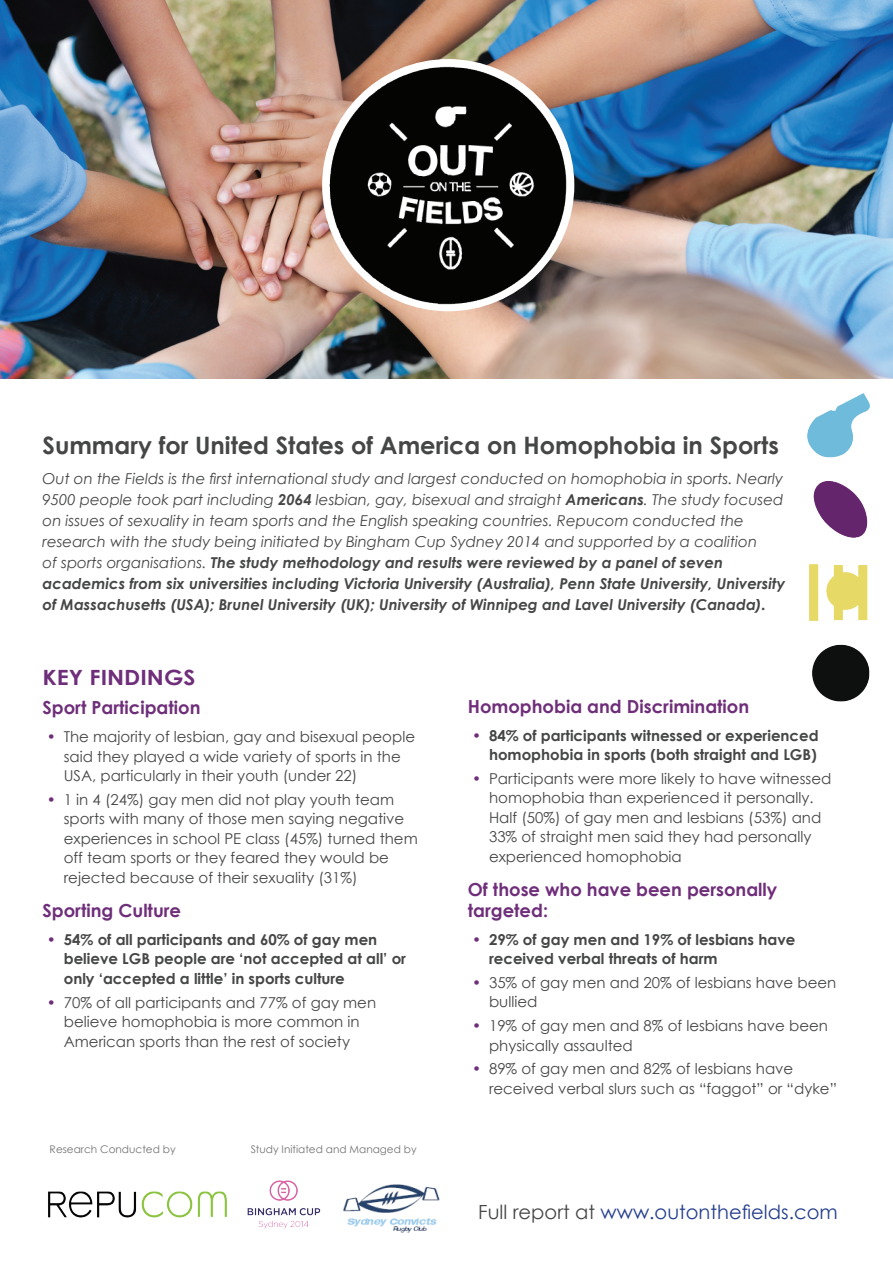
<style>
.page{position:relative;width:893px;height:1263px;background:#fff}
.page>*{position:absolute;margin:0;border:0;box-sizing:border-box;transform-origin:0 0}
.t1{font:700 24px "Century Gothic";color:#454646}
.t2{font:700 21px "Century Gothic";color:#6f2e7a;scale:1.1 1}
.t3{font:19.5px "Century Gothic";color:#253f8e}
.t4{font:700 18px/21px "Century Gothic";color:#6f2e7a}
.t5{font:15px/19.5px "Century Gothic";color:#454646}
.t6{font:italic 15px/21px "Century Gothic";color:#454646}
.t7{font:700 15px/19.5px "Century Gothic";color:#454646}
.t8{font:10.5px "Century Gothic";color:#737373}
.s1{font-weight:700}
.s2{color:#6f2e7a}
.s3{font-weight:400;color:#6f2e7a}
.s4{color:#454646}
</style>
<div class="page">
<img style="left:0;top:0;width:892px;height:378px">
<img style="left:316px;top:62px;width:261px;height:252px">
<img style="left:791px;top:373px;width:96px;height:329px">
<img style="left:343px;top:1184px;width:97px;height:49px">
<img style="left:48px;top:1191px;width:179px;height:27px">
<img style="left:247px;top:1180px;width:74px;height:49px">
<h1 class="t1" style="left:43px;top:427px;width:738px">Summary for United States of America on Homophobia in Sports</h1>
<p class="t6" style="left:43px;top:468px;width:744px">Out on the Fields is the first international study and largest conducted on homophobia in sports. Nearly 9500 people took part including <span class="s1">2064</span> lesbian, gay, bisexual and straight <span class="s1">Americans</span>. The study focused on issues of sexuality in team sports and the English speaking countries. Repucom conducted the research with the study being initiated by Bingham Cup Sydney 2014 and supported by a coalition<br>of sports organisations. <span class="s1">The study methodology and results were reviewed by a panel of seven academics from six universities including Victoria University (Australia), Penn State University, University of Massachusetts (USA); Brunel University (UK); University of Winnipeg and Lavel University (Canada).</span></p>
<h2 class="t2" style="left:43px;top:661px;width:141px">KEY FINDINGS</h2>
<p class="t4" style="left:43px;top:696px;width:160px">Sport Participation</p>
<p class="t5" style="left:64px;top:727px;width:353px;text-indent:-17px"><span class="s2">•</span> The majority of lesbian, gay and bisexual people said they played a wide variety of sports in the<br>USA, particularly in their youth (under 22)</p>
<p class="t5" style="left:64px;top:789px;width:355px;text-indent:-17px"><span class="s2">•</span> 1 in 4 (24%) gay men did not play youth team sports with many of those men saying negative experiences in school PE class (45%) turned them off team sports or they feared they would be rejected because of their sexuality (31%)</p>
<p class="t4" style="left:43px;top:899px;width:140px">Sporting Culture</p>
<p class="t7" style="left:64px;top:929px;width:344px;text-indent:-17px"><span class="s3">•</span> 54% of all participants and 60% of gay men believe LGB people are ‘not accepted at all’ or only ‘accepted a little’ in sports culture</p>
<p class="t5" style="left:64px;top:992px;width:314px;text-indent:-17px"><span class="s2">•</span> 70% of all participants and 77% of gay men believe homophobia is more common in<br>American sports than the rest of society</p>
<p class="t8" style="left:50px;top:1142px;width:128px">Research Conducted by</p>
<p class="t8" style="left:251px;top:1142px;width:167px">Study Initiated and Managed by</p>
<p class="t4" style="left:468px;top:695px;width:283px">Homophobia and Discrimination</p>
<p class="t7" style="left:472px;top:725px;width:348px;text-align:right"><span class="s3">•</span> 84% of participants witnessed or experienced homophobia in sports (both straight and LGB)</p>
<p class="t5" style="left:489px;top:768px;width:344px;text-indent:-17px"><span class="s2">•</span> Participants were more likely to have witnessed homophobia than experienced it personally.<br>Half (50%) of gay men and lesbians (53%) and 33% of straight men said they had personally experienced homophobia</p>
<p class="t4" style="left:468px;top:878px;width:311px">Of those who have been personally targeted:</p>
<p class="t7" style="left:489px;top:929px;width:308px;text-indent:-17px"><span class="s3">•</span> 29% of gay men and 19% of lesbians have received verbal threats of harm</p>
<p class="t5" style="left:489px;top:972px;width:349px;text-indent:-17px"><span class="s2">•</span> 35% of gay men and 20% of lesbians have been bullied</p>
<p class="t5" style="left:489px;top:1016px;width:341px;text-indent:-17px"><span class="s2">•</span> 19% of gay men and 8% of lesbians have been physically assaulted</p>
<p class="t5" style="left:489px;top:1059px;width:349px;text-indent:-17px"><span class="s2">•</span> 89% of gay men and 82% of lesbians have received verbal slurs such as “faggot” or “dyke”</p>
<h3 class="t3" style="left:478px;top:1198px;width:361px"><span class="s4">Full report at</span> www.outonthefields.com</h3>
</div>
